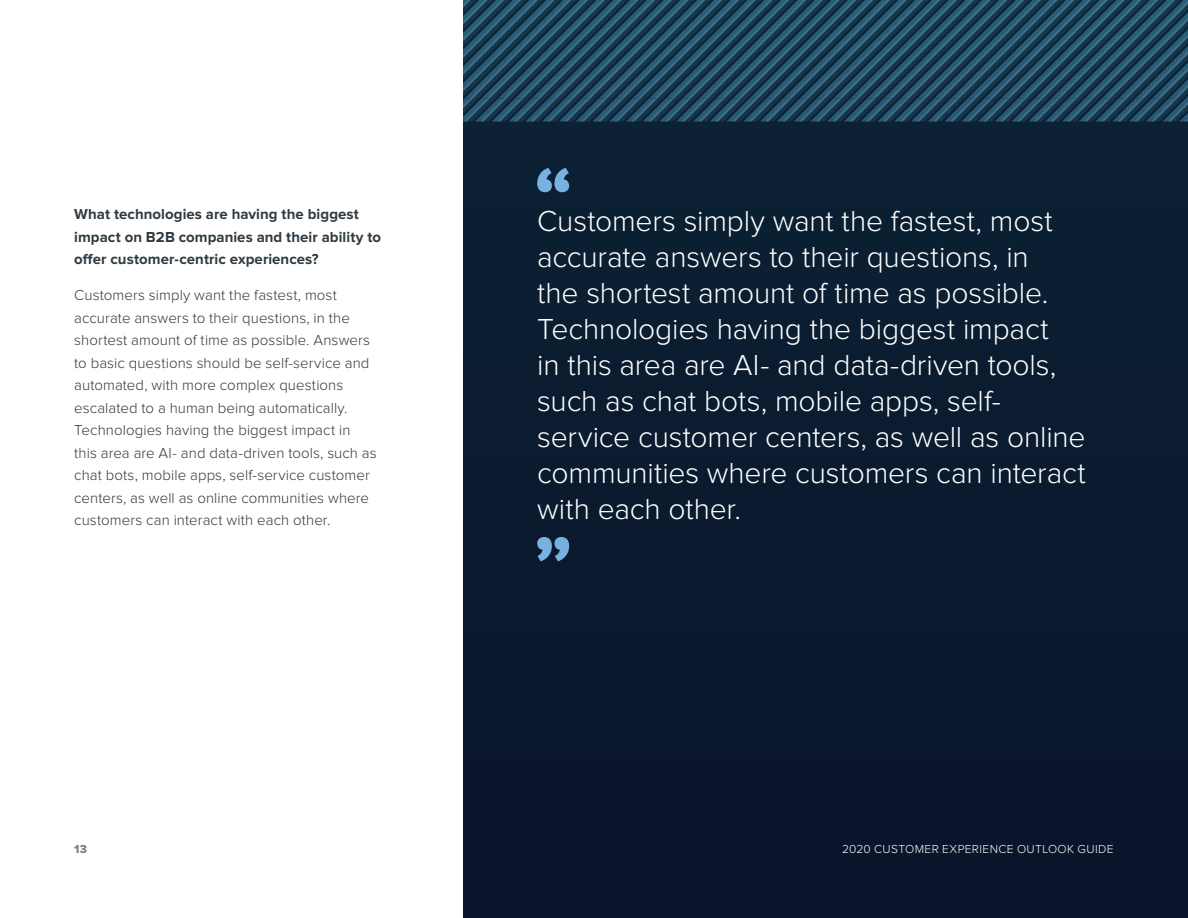
<style>
.page{position:relative;width:1188px;height:918px;background:#fff}
.page>*{position:absolute;margin:0;border:0;box-sizing:border-box;transform-origin:0 0}
.t1{font:300 30px/36px "Proxima Nova";letter-spacing:-.005em;color:#fff}
.t2{font:300 15px/22.5px "Proxima Nova";letter-spacing:.005em;color:#2f3a41}
.t3{font:700 15px/22.5px "Proxima Nova";letter-spacing:.005em;color:#2f3a41}
.t4{font:300 12px "Proxima Nova";letter-spacing:.03em;color:#fff}
.t5{font:12px "Proxima Nova Extrabld";color:#818287}
</style>
<div class="page">
<div style="left:463px;top:0;width:725px;height:918px;background:#0b192f"></div>
<svg style="left:463px;top:0;width:725px;height:122px;background:#21485e"></svg>
<svg style="left:537px;top:168px;width:32px;height:24px"></svg>
<svg style="left:537px;top:537px;width:32px;height:24px"></svg>
<p class="t3" style="left:74px;top:203px;width:308px">What technologies are having the biggest impact on B2B companies and their ability to offer customer-centric experiences?</p>
<p class="t2" style="left:74px;top:284px;width:304px">Customers simply want the fastest, most accurate answers to their questions, in the shortest amount of time as possible. Answers to basic questions should be self-service and automated, with more complex questions escalated to a human being automatically.<br>Technologies having the biggest impact in this area are AI- and data-driven tools, such as chat bots, mobile apps, self-service customer centers, as well as online communities where customers can interact with each other.</p>
<p class="t1" style="left:537px;top:204px;width:550px">Customers simply want the fastest, most accurate answers to their questions, in<br>the shortest amount of time as possible.<br>Technologies having the biggest impact<br>in this area are AI- and data-driven tools, such as chat bots, mobile apps, self&shy;service customer centers, as well as online communities where customers can interact with each other.</p>
<p class="t5" style="left:74px;top:844px;width:14px">13</p>
<p class="t4" style="left:842px;top:844px;width:273px">2020 CUSTOMER EXPERIENCE OUTLOOK GUIDE</p>
</div>
